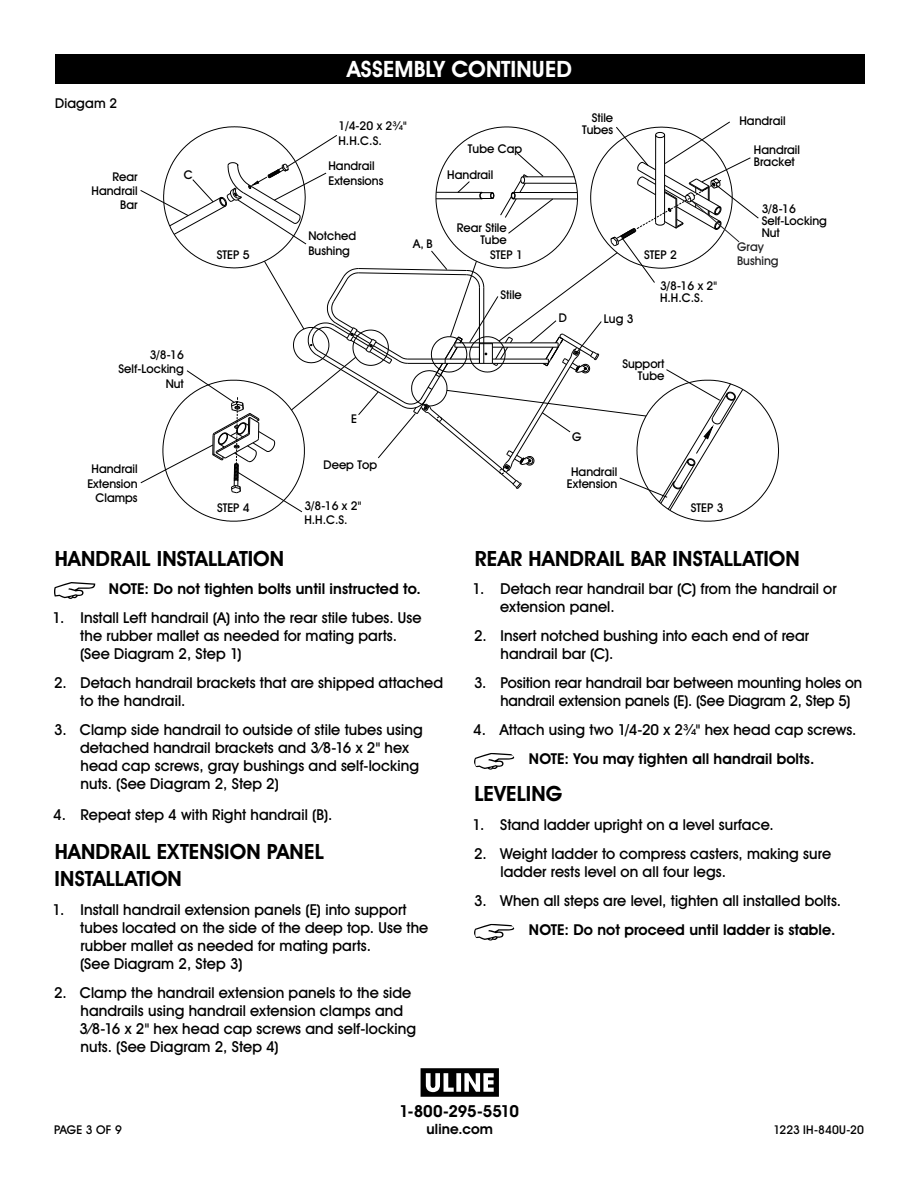
<style>
.page{position:relative;width:918px;height:1188px;background:#fff}
.page>*{position:absolute;margin:0;border:0;box-sizing:border-box;transform-origin:0 0}
.t1{font:700 22.5px "Uline Two Knine";letter-spacing:.005em;color:#fff}
.t2{font:700 21px/27px "Uline Two Knine";letter-spacing:.01em;color:#000}
.t3{font:700 16.5px "Uline Two Knine";letter-spacing:-.015em;color:#000}
.t4{font:15px/18px "Uline Two Knine";letter-spacing:.005em;color:#000}
.t5{font:700 15px "Uline Two Knine";letter-spacing:.005em;color:#000}
.t6{font:700 14.25px "Uline Two Knine";letter-spacing:.01em;color:#000}
.t7{font:13.5px "Uline Two Knine";letter-spacing:.01em;color:#000}
.t8{font:12px/14.4px "Uline Two Knine";color:#000;text-align:right}
.t9{font:12px/13.5px "Uline Two Knine";color:#242426}
</style>
<div class="page">
<div style="left:55px;top:54px;width:810px;height:30px;background:#000"></div>
<svg style="left:54px;top:582px;width:41px;height:17px"></svg>
<svg style="left:474px;top:753px;width:41px;height:17px"></svg>
<svg style="left:474px;top:924px;width:41px;height:17px"></svg>
<svg style="left:421px;top:1068px;width:78px;height:29px"></svg>
<svg style="left:140px;top:121px;width:639px;height:401px"></svg>
<p class="t7" style="left:55px;top:95px;width:64px">Diagam 2</p>
<p class="t8" style="left:92px;top:169px;width:48px">Rear<br>Handrail<br>Bar</p>
<p class="t8" style="left:184px;top:167px;width:11px">C</p>
<p class="t8" style="left:119px;top:347px;width:67px">3/8-16<br>Self-Locking<br>Nut</p>
<p class="t8" style="left:87px;top:462px;width:52px">Handrail<br>Extension<br>Clamps</p>
<h1 class="t1" style="left:347px;top:56px;width:226px">ASSEMBLY CONTINUED</h1>
<p class="t8" style="left:339px;top:119px;width:70px;text-align:left">1/4-20 x 2¾"<br>H.H.C.S.</p>
<p class="t8" style="left:329px;top:159px;width:56px;text-align:left">Handrail<br>Extensions</p>
<p class="t8" style="left:468px;top:142px;width:56px">Tube Cap</p>
<p class="t8" style="left:447px;top:167px;width:48px">Handrail</p>
<p class="t8" style="left:457px;top:221px;width:52px;line-height:12px">Rear Stile<br>Tube</p>
<p class="t8" style="left:308px;top:229px;width:49px;text-align:left">Notched<br>Bushing</p>
<p class="t8" style="left:413px;top:236px;width:21px">A, B</p>
<p class="t8" style="left:217px;top:248px;width:34px">STEP 5</p>
<p class="t8" style="left:490px;top:248px;width:34px">STEP 1</p>
<p class="t8" style="left:501px;top:287px;width:23px">Stile</p>
<p class="t8" style="left:582px;top:111px;width:33px;line-height:12px">Stile<br>Tubes</p>
<p class="t8" style="left:739px;top:114px;width:48px">Handrail</p>
<p class="t8" style="left:754px;top:144px;width:48px;line-height:12px;text-align:left">Handrail<br>Bracket</p>
<p class="t8" style="left:644px;top:248px;width:34px">STEP 2</p>
<p class="t8" style="left:660px;top:280px;width:58px;line-height:12px;text-align:left">3/8-16 x 2"<br>H.H.C.S.</p>
<p class="t8" style="left:762px;top:203px;width:67px;line-height:12px;text-align:left">3/8-16<br>Self-Locking<br>Nut</p>
<p class="t9" style="left:737px;top:240px;width:43px">Gray<br>Bushing</p>
<p class="t8" style="left:559px;top:311px;width:10px">D</p>
<p class="t8" style="left:604px;top:311px;width:31px">Lug 3</p>
<p class="t8" style="left:351px;top:412px;width:7px">E</p>
<p class="t8" style="left:324px;top:457px;width:55px">Deep Top</p>
<p class="t8" style="left:572px;top:430px;width:11px">G</p>
<p class="t8" style="left:622px;top:357px;width:43px;line-height:12px">Support<br>Tube</p>
<p class="t8" style="left:567px;top:465px;width:52px;line-height:12px;text-align:center">Handrail<br>Extension</p>
<p class="t8" style="left:217px;top:500px;width:34px">STEP 4</p>
<p class="t8" style="left:304px;top:498px;width:58px">3/8-16 x 2"</p>
<p class="t8" style="left:691px;top:500px;width:34px">STEP 3</p>
<p class="t8" style="left:304px;top:513px;width:45px">H.H.C.S.</p>
<h2 class="t2" style="left:55px;top:544px;width:231px">HANDRAIL INSTALLATION</h2>
<p class="t5" style="left:109px;top:580px;width:313px">NOTE: Do not tighten bolts until instructed to.</p>
<p class="t4" style="left:80px;top:609px;width:343px;text-indent:-27px">1. Install Left handrail (A) into the rear stile tubes. Use the rubber mallet as needed for mating parts. (See Diagram 2, Step 1)</p>
<p class="t4" style="left:80px;top:673px;width:364px;text-indent:-26px">2. Detach handrail brackets that are shipped attached to the handrail.</p>
<p class="t4" style="left:80px;top:720px;width:344px;text-indent:-26px">3. Clamp side handrail to outside of stile tubes using detached handrail brackets and 3⁄8-16 x 2" hex head cap screws, gray bushings and self-locking nuts. (See Diagram 2, Step 2)</p>
<p class="t4" style="left:53px;top:805px;width:281px">4. Repeat step 4 with Right handrail (B).</p>
<h2 class="t2" style="left:55px;top:838px;width:271px">HANDRAIL EXTENSION PANEL<br>INSTALLATION</h2>
<p class="t4" style="left:80px;top:900px;width:350px;text-indent:-27px">1. Install handrail extension panels (E) into support tubes located on the side of the deep top. Use the rubber mallet as needed for mating parts.<br>(See Diagram 2, Step 3)</p>
<p class="t4" style="left:80px;top:983px;width:338px;text-indent:-25px">2. Clamp the handrail extension panels to the side handrails using handrail extension clamps and 3⁄8-16 x 2" hex head cap screws and self-locking nuts. (See Diagram 2, Step 4)</p>
<h2 class="t2" style="left:475px;top:544px;width:327px">REAR HANDRAIL BAR INSTALLATION</h2>
<p class="t4" style="left:500px;top:580px;width:338px;text-indent:-28px">1. Detach rear handrail bar (C) from the handrail or extension panel.</p>
<p class="t4" style="left:501px;top:627px;width:310px;text-indent:-26px">2. Insert notched bushing into each end of rear handrail bar (C).</p>
<p class="t4" style="left:500px;top:673px;width:363px;text-indent:-26px">3. Position rear handrail bar between mounting holes on handrail extension panels (E). (See Diagram 2, Step 5)</p>
<p class="t4" style="left:473px;top:720px;width:385px">4. Attach using two 1/4-20 x 2¾" hex head cap screws.</p>
<p class="t5" style="left:529px;top:749px;width:287px">NOTE: You may tighten all handrail bolts.</p>
<h2 class="t2" style="left:475px;top:780px;width:89px">LEVELING</h2>
<p class="t4" style="left:473px;top:816px;width:303px">1. Stand ladder upright on a level surface.</p>
<p class="t4" style="left:501px;top:844px;width:332px;text-indent:-26px">2. Weight ladder to compress casters, making sure ladder rests level on all four legs.</p>
<p class="t4" style="left:474px;top:891px;width:369px">3. When all steps are level, tighten all installed bolts.</p>
<p class="t5" style="left:529px;top:920px;width:308px">NOTE: Do not proceed until ladder is stable.</p>
<p class="t3" style="left:399px;top:1101px;width:121px">1-800-295-5510</p>
<p class="t6" style="left:427px;top:1120px;width:68px">uline.com</p>
<p class="t8" style="left:54px;top:1122px;width:69px">PAGE 3 OF 9</p>
<p class="t8" style="left:774px;top:1122px;width:92px">1223 IH-840U-20</p>
</div>
